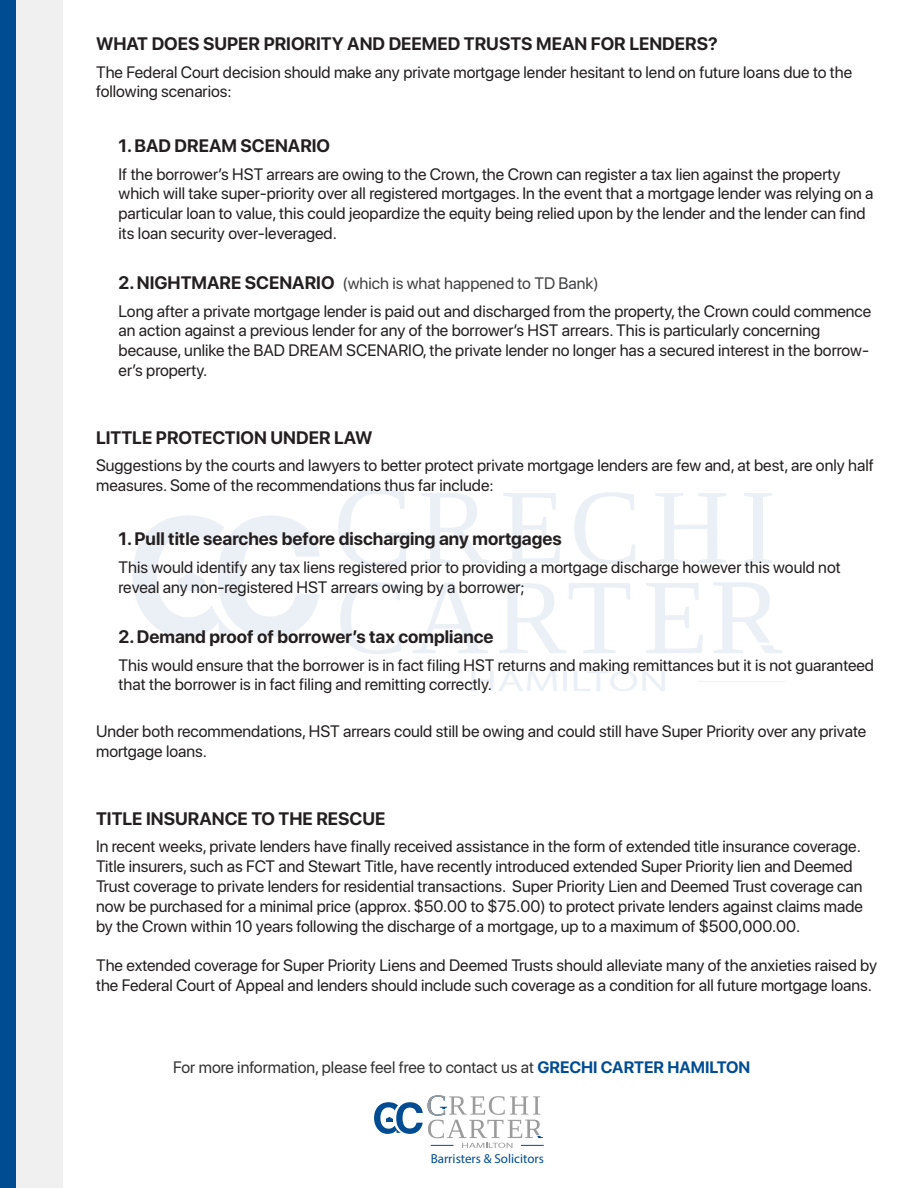
<style>
.page{position:relative;width:918px;height:1188px;background:#fff}
.page>*{position:absolute;margin:0;border:0;box-sizing:border-box;transform-origin:0 0}
.t1{font:700 18px "SF Pro Display";color:#231f20}
.t2{font:16.5px/19.8px "SF Pro Display";color:#231f20}
.t3{font:16.5px "SF Pro Display";color:#333}
.t4{font:13.05px "Myriad Pro";color:#004c92}
.s1{font-weight:700;font-size:18px}
.s2{color:#414042}
.s3{font-weight:700;color:#004c92}
</style>
<div class="page">
<svg style="left:713px;top:582px;width:69px;height:71px"></svg>
<svg style="left:421px;top:493px;width:68px;height:70px"></svg>
<svg style="left:503px;top:493px;width:57px;height:70px"></svg>
<svg style="left:574px;top:492px;width:61px;height:72px"></svg>
<svg style="left:655px;top:493px;width:71px;height:70px"></svg>
<svg style="left:744px;top:493px;width:28px;height:70px"></svg>
<svg style="left:340px;top:582px;width:61px;height:72px"></svg>
<svg style="left:413px;top:583px;width:75px;height:70px"></svg>
<svg style="left:498px;top:583px;width:132px;height:70px"></svg>
<svg style="left:646px;top:583px;width:57px;height:70px"></svg>
<svg style="left:338px;top:489px;width:76px;height:78px"></svg>
<svg style="left:133px;top:515px;width:187px;height:122px"></svg>
<div style="left:178px;top:580px;width:26px;height:11px;background:#ebf0f6"></div>
<div style="left:0;top:0;width:62px;height:1188px;background:#f1f0f0"></div>
<svg style="left:374px;top:1095px;width:170px;height:53px"></svg>
<div style="left:0;top:0;width:16px;height:1188px;background:#004c92"></div>
<p class="t1" style="left:96px;top:33px;width:623px">WHAT DOES SUPER PRIORITY AND DEEMED TRUSTS MEAN FOR LENDERS?</p>
<p class="t2" style="left:96px;top:62px;width:758px">The Federal Court decision should make any private mortgage lender hesitant to lend on future loans due to the following scenarios:</p>
<p class="t1" style="left:119px;top:135px;width:213px">1. BAD DREAM SCENARIO</p>
<p class="t2" style="left:119px;top:164px;width:757px">If the borrower’s HST arrears are owing to the Crown, the Crown can register a tax lien against the property which will take super-priority over all registered mortgages. In the event that a mortgage lender was relying on a particular loan to value, this could jeopardize the equity being relied upon by the lender and the lender can find its loan security over-leveraged.</p>
<p class="t2" style="left:119px;top:269px;width:754px;line-height:27.6px"><span class="s1">2. NIGHTMARE SCENARIO</span> <span class="s2">(which is what happened to TD Bank)<br></span>Long after a private mortgage lender is paid out and discharged from the property, the Crown could commence</p>
<p class="t2" style="left:119px;top:321px;width:752px">an action against a previous lender for any of the borrower’s HST arrears. This is particularly concerning because, unlike the BAD DREAM SCENARIO, the private lender no longer has a secured interest in the borrow&shy;er’s property.</p>
<p class="t1" style="left:96px;top:427px;width:278px">LITTLE PROTECTION UNDER LAW</p>
<p class="t2" style="left:96px;top:455px;width:779px">Suggestions by the courts and lawyers to better protect private mortgage lenders are few and, at best, are only half measures. Some of the recommendations thus far include:</p>
<p class="t1" style="left:119px;top:529px;width:445px">1. Pull title searches before discharging any mortgages</p>
<p class="t2" style="left:119px;top:557px;width:724px">This would identify any tax liens registered prior to providing a mortgage discharge however this would not reveal any non-registered HST arrears owing by a borrower;</p>
<p class="t1" style="left:119px;top:626px;width:376px">2. Demand proof of borrower’s tax compliance</p>
<p class="t2" style="left:119px;top:655px;width:757px">This would ensure that the borrower is in fact filing HST returns and making remittances but it is not guaranteed that the borrower is in fact filing and remitting correctly.</p>
<p class="t2" style="left:96px;top:721px;width:772px">Under both recommendations, HST arrears could still be owing and could still have Super Priority over any private mortgage loans.</p>
<p class="t1" style="left:96px;top:808px;width:291px">TITLE INSURANCE TO THE RESCUE</p>
<p class="t2" style="left:96px;top:837px;width:769px">In recent weeks, private lenders have finally received assistance in the form of extended title insurance coverage.<br>Title insurers, such as FCT and Stewart Title, have recently introduced extended Super Priority lien and Deemed Trust coverage to private lenders for residential transactions. Super Priority Lien and Deemed Trust coverage can now be purchased for a minimal price (approx. $50.00 to $75.00) to protect private lenders against claims made by the Crown within 10 years following the discharge of a mortgage, up to a maximum of $500,000.00.</p>
<p class="t2" style="left:96px;top:955px;width:783px">The extended coverage for Super Priority Liens and Deemed Trusts should alleviate many of the anxieties raised by the Federal Court of Appeal and lenders should include such coverage as a condition for all future mortgage loans.</p>
<p class="t3" style="left:173px;top:1054px;width:579px">For more information, please feel free to contact us at <span class="s3">GRECHI CARTER HAMILTON</span></p>
<p class="t4" style="left:431px;top:1151px;width:115px">Barristers &amp; Solicitors</p>
</div>
